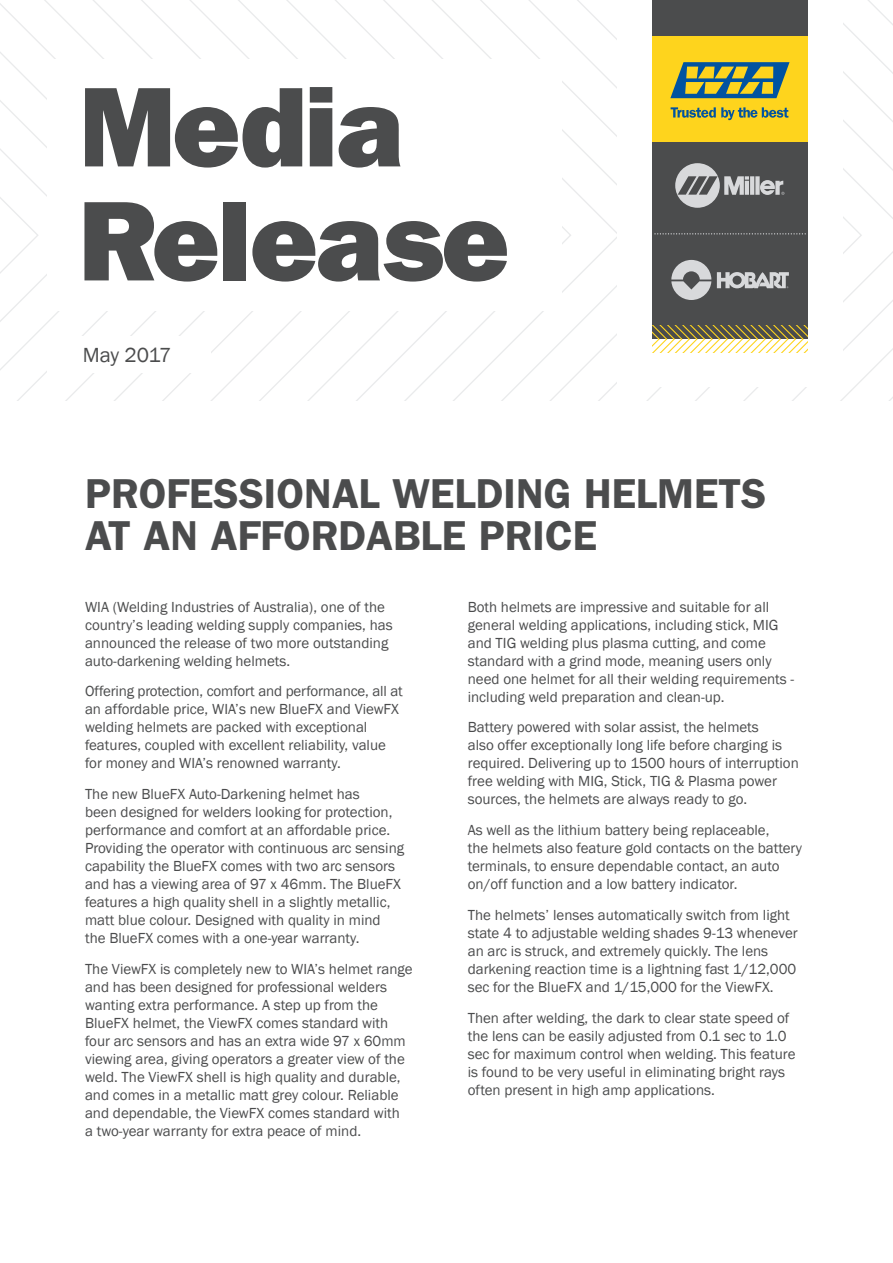
<style>
.page{position:relative;width:893px;height:1263px;background:#fff}
.page>*{position:absolute;margin:0;border:0;box-sizing:border-box;transform-origin:0 0}
.t1{font:800 114px/114px "Franklin Gothic";letter-spacing:-.02em;color:#4b4c4d}
.t2{font:600 42px/42px "Franklin Gothic";color:#4b4c4d}
.t3{font:21px "Franklin Gothic";letter-spacing:-.02em;color:#4b4c4d}
.t4{font:15px/18px "Franklin Gothic";color:#4b4c4d}
</style>
<div class="page">
<svg style="left:545px;top:0;width:48px;height:400px"></svg>
<div style="left:47px;top:60px;width:514px;height:251px;background:#fff"></div>
<svg style="left:652px;top:0;width:241px;height:400px"></svg>
<p class="t1" style="left:79px;top:68px;width:432px">Media<br>Release</p>
<p class="t3" style="left:83px;top:342px;width:90px">May 2017</p>
<p class="t2" style="left:85px;top:471px;width:683px">PROFESSIONAL WELDING HELMETS<br>AT AN AFFORDABLE PRICE</p>
<p class="t4" style="left:85px;top:598px;width:309px">WIA (Welding Industries of Australia), one of the country’s leading welding supply companies, has announced the release of two more outstanding auto-darkening welding helmets.</p>
<p class="t4" style="left:85px;top:683px;width:319px">Offering protection, comfort and performance, all at an affordable price, WIA’s new BlueFX and ViewFX welding helmets are packed with exceptional features, coupled with excellent reliability, value for money and WIA’s renowned warranty.</p>
<p class="t4" style="left:85px;top:785px;width:321px">The new BlueFX Auto-Darkening helmet has<br>been designed for welders looking for protection, performance and comfort at an affordable price.<br>Providing the operator with continuous arc sensing capability the BlueFX comes with two arc sensors and has a viewing area of 97 x 46mm. The BlueFX features a high quality shell in a slightly metallic, matt blue colour. Designed with quality in mind the BlueFX comes with a one-year warranty.</p>
<p class="t4" style="left:85px;top:960px;width:329px">The ViewFX is completely new to WIA’s helmet range and has been designed for professional welders wanting extra performance. A step up from the BlueFX helmet, the ViewFX comes standard with four arc sensors and has an extra wide 97 x 60mm viewing area, giving operators a greater view of the weld. The ViewFX shell is high quality and durable, and comes in a metallic matt grey colour. Reliable and dependable, the ViewFX comes standard with<br>a two-year warranty for extra peace of mind.</p>
<p class="t4" style="left:468px;top:598px;width:328px">Both helmets are impressive and suitable for all general welding applications, including stick, MIG and TIG welding plus plasma cutting, and come standard with a grind mode, meaning users only need one helmet for all their welding requirements - including weld preparation and clean-up.</p>
<p class="t4" style="left:468px;top:719px;width:333px">Battery powered with solar assist, the helmets<br>also offer exceptionally long life before charging is required. Delivering up to 1500 hours of interruption free welding with MIG, Stick, TIG &amp; Plasma power sources, the helmets are always ready to go.</p>
<p class="t4" style="left:468px;top:821px;width:336px">As well as the lithium battery being replaceable,<br>the helmets also feature gold contacts on the battery terminals, to ensure dependable contact, an auto on/off function and a low battery indicator.</p>
<p class="t4" style="left:468px;top:906px;width:331px">The helmets’ lenses automatically switch from light state 4 to adjustable welding shades 9-13 whenever an arc is struck, and extremely quickly. The lens darkening reaction time is a lightning fast 1/12,000 sec for the BlueFX and 1/15,000 for the ViewFX.</p>
<p class="t4" style="left:468px;top:1009px;width:329px">Then after welding, the dark to clear state speed of the lens can be easily adjusted from 0.1 sec to 1.0 sec for maximum control when welding. This feature is found to be very useful in eliminating bright rays often present in high amp applications.</p>
</div>
